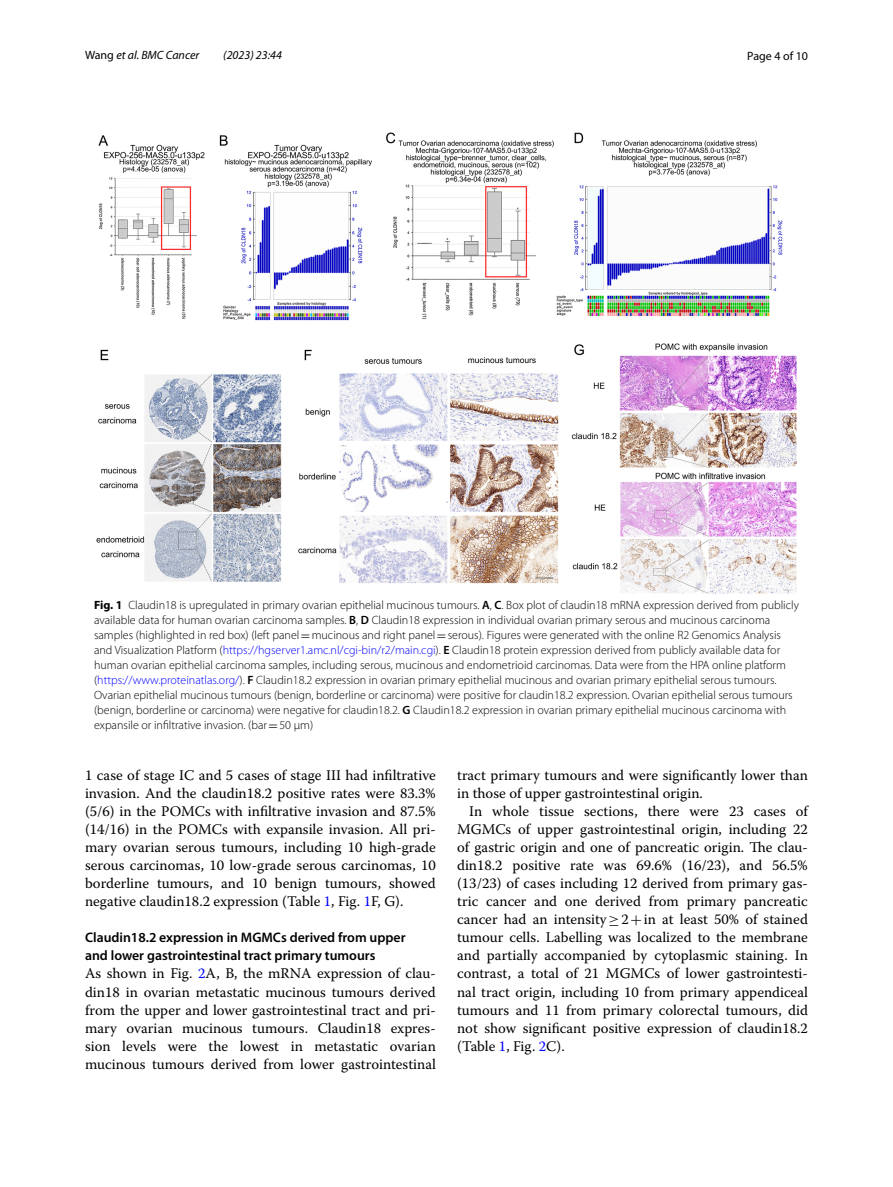
<style>
.page{position:relative;width:893px;height:1187px;background:#fff}
.page>*{position:absolute;margin:0;border:0;box-sizing:border-box;transform-origin:0 0}
.t1{font:14.7px/18px "Warnock Pro";color:#000;text-align:justify}
.t2{font:600 13.8px/18px "Myriad Pro";color:#000}
.t3{font:300 12px/15px "Myriad Pro";color:#000}
.t4{font:italic 12px "Myriad Pro";color:#000}
.t5{font:12px "Myriad Pro";color:#000}
.s1{font-style:normal}
.s2{font-weight:700}
.s3{font-weight:600}
.s4{font-family:"MTSY";font-weight:400}
.s5{color:#00f}
.s6{font-family:"MTSY"}
</style>
<div class="page">
<img style="left:96px;top:133px;width:701px;height:460px">
<p class="t4" style="left:85px;top:48px;width:116px"><span class="s1">Wang</span> et al. BMC Cancer</p>
<p class="t4" style="left:223px;top:48px;width:60px">(2023) 23:44</p>
<p class="t5" style="left:747px;top:48px;width:62px">Page 4 of 10</p>
<p class="t3" style="left:94px;top:597px;width:706px"><span class="s2">Fig. 1</span> Claudin18 is upregulated in primary ovarian epithelial mucinous tumours. <span class="s3">A</span>, <span class="s3">C</span>. Box plot of claudin18 mRNA expression derived from publicly available data for human ovarian carcinoma samples. <span class="s3">B</span>, <span class="s3">D</span> Claudin18 expression in individual ovarian primary serous and mucinous carcinoma samples (highlighted in red box) (left panel<span class="s4">=</span>mucinous and right panel<span class="s4">=</span>serous). Figures were generated with the online R2 Genomics Analysis and Visualization Platform (<span class="s5">https://hgserver1.amc.nl/cgi-bin/r2/main.cgi</span>). <span class="s3">E</span> Claudin18 protein expression derived from publicly available data for human ovarian epithelial carcinoma samples, including serous, mucinous and endometrioid carcinomas. Data were from the HPA online platform (<span class="s5">https://www.proteinatlas.org/</span>). <span class="s3">F</span> Claudin18.2 expression in ovarian primary epithelial mucinous and ovarian primary epithelial serous tumours.<br>Ovarian epithelial mucinous tumours (benign, borderline or carcinoma) were positive for claudin18.2 expression. Ovarian epithelial serous tumours (benign, borderline or carcinoma) were negative for claudin18.2. <span class="s3">G</span> Claudin18.2 expression in ovarian primary epithelial mucinous carcinoma with expansile or infiltrative invasion. (bar<span class="s4">=</span>50 µm)</p>
<p class="t1" style="left:85px;top:766px;width:352px">1 case of stage IC and 5 cases of stage III had infiltrative invasion. And the claudin18.2 positive rates were 83.3% (5/6) in the POMCs with infiltrative invasion and 87.5% (14/16) in the POMCs with expansile invasion. All pri&shy;mary ovarian serous tumours, including 10 high-grade serous carcinomas, 10 low-grade serous carcinomas, 10 borderline tumours, and 10 benign tumours, showed negative claudin18.2 expression (Table <span class="s5">1</span>, Fig. <span class="s5">1</span>F, G).</p>
<p class="t2" style="left:85px;top:928px;width:322px">Claudin18.2 expression in MGMCs derived from upper and lower gastrointestinal tract primary tumours</p>
<p class="t1" style="left:85px;top:964px;width:352px">As shown in Fig. <span class="s5">2</span>A, B, the mRNA expression of clau&shy;din18 in ovarian metastatic mucinous tumours derived from the upper and lower gastrointestinal tract and pri&shy;mary ovarian mucinous tumours. Claudin18 expres&shy;sion levels were the lowest in metastatic ovarian mucinous tumours derived from lower gastrointestinal</p>
<p class="t1" style="left:457px;top:766px;width:352px">tract primary tumours and were significantly lower than in those of upper gastrointestinal origin.</p>
<p class="t1" style="left:457px;top:802px;width:352px;text-indent:12px">In whole tissue sections, there were 23 cases of MGMCs of upper gastrointestinal origin, including 22 of gastric origin and one of pancreatic origin. The clau&shy;din18.2 positive rate was 69.6% (16/23), and 56.5% (13/23) of cases including 12 derived from primary gas&shy;tric cancer and one derived from primary pancreatic cancer had an intensity<span class="s6">≥</span>2<span class="s6">+</span>in at least 50% of stained tumour cells. Labelling was localized to the membrane and partially accompanied by cytoplasmic staining. In contrast, a total of 21 MGMCs of lower gastrointesti&shy;nal tract origin, including 10 from primary appendiceal tumours and 11 from primary colorectal tumours, did not show significant positive expression of claudin18.2 (Table <span class="s5">1</span>, Fig. <span class="s5">2</span>C).</p>
</div>
